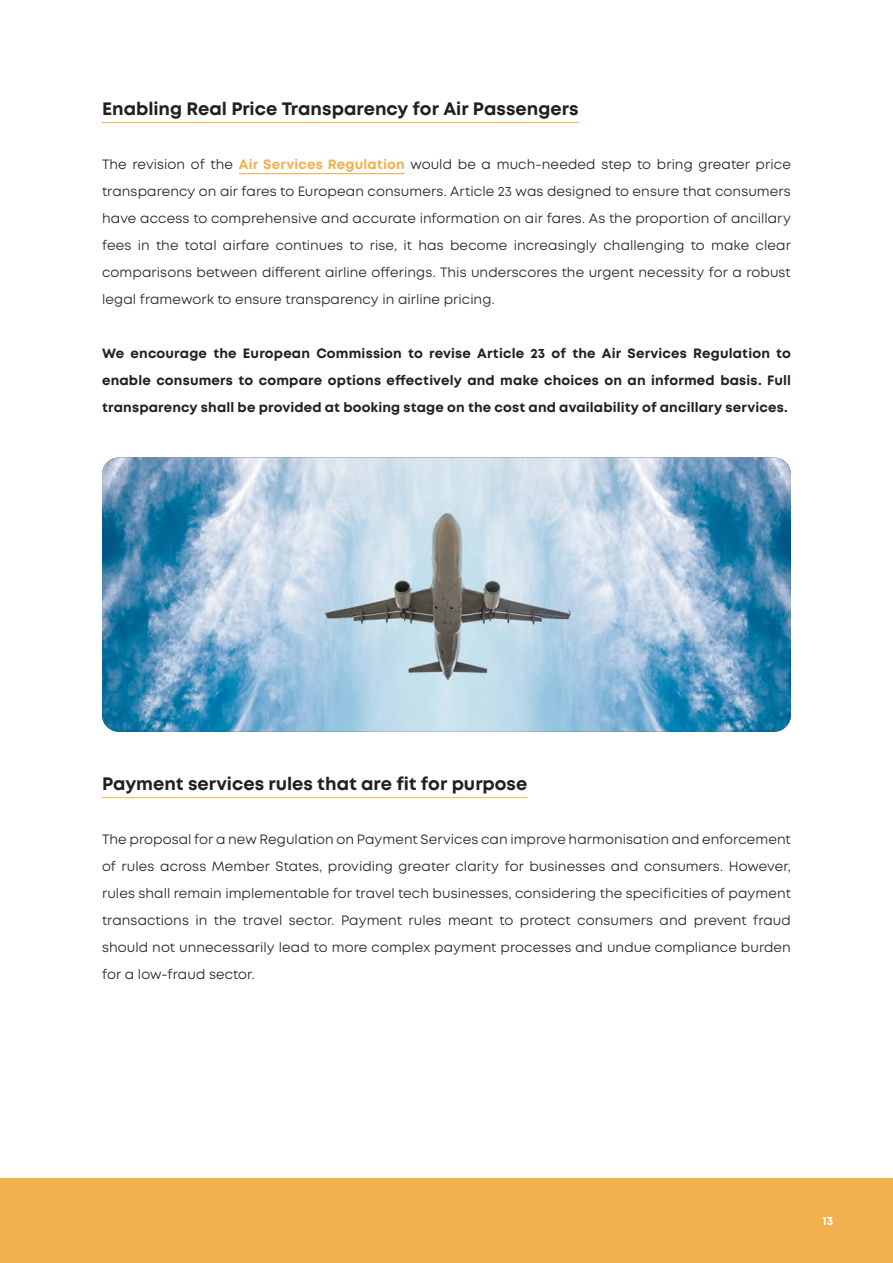
<style>
.page{position:relative;width:893px;height:1263px;background:#fff}
.page>*{position:absolute;margin:0;border:0;box-sizing:border-box;transform-origin:0 0}
.t1{font:700 18px "Mont";color:#231f20}
.t2{font:13.5px/27px "Mont";letter-spacing:.005em;color:#231f20;text-align:justify}
.t3{font:700 13.5px/27px "Mont";letter-spacing:.01em;color:#231f20;text-align:justify}
.t4{font:700 12px "Mont";color:#fff}
.s1{font-weight:700;color:#f2b04f}
</style>
<div class="page">
<div style="left:0;top:1178px;width:893px;height:85px;background:#f2b04f"></div>
<hr style="left:102px;top:122px;width:477px;height:1px;background:#f2b04f">
<hr style="left:239px;top:173px;width:166px;height:1px;background:#f2b04f">
<hr style="left:102px;top:797px;width:425px;height:1px;background:#f2b04f">
<img style="left:102px;top:457px;width:689px;height:275px">
<p class="t1" style="left:102px;top:97px;width:478px">Enabling Real Price Transparency for Air Passengers</p>
<p class="t2" style="left:102px;top:151px;width:690px">The revision of the <span class="s1">Air Services Regulation</span> would be a much-needed step to bring greater price transparency on air fares to European consumers. Article 23 was designed to ensure that consumers have access to comprehensive and accurate information on air fares. As the proportion of ancillary fees in the total airfare continues to rise, it has become increasingly challenging to make clear comparisons between different airline offerings. This underscores the urgent necessity for a robust legal framework to ensure transparency in airline pricing.</p>
<p class="t3" style="left:102px;top:340px;width:690px">We encourage the European Commission to revise Article 23 of the Air Services Regulation to enable consumers to compare options effectively and make choices on an informed basis. Full transparency shall be provided at booking stage on the cost and availability of ancillary services.</p>
<p class="t1" style="left:102px;top:772px;width:427px">Payment services rules that are fit for purpose</p>
<p class="t2" style="left:102px;top:826px;width:690px">The proposal for a new Regulation on Payment Services can improve harmonisation and enforcement of rules across Member States, providing greater clarity for businesses and consumers. However, rules shall remain implementable for travel tech businesses, considering the specificities of payment transactions in the travel sector. Payment rules meant to protect consumers and prevent fraud should not unnecessarily lead to more complex payment processes and undue compliance burden for a low-fraud sector.</p>
<p class="t4" style="left:822px;top:1213px;width:13px">13</p>
</div>
